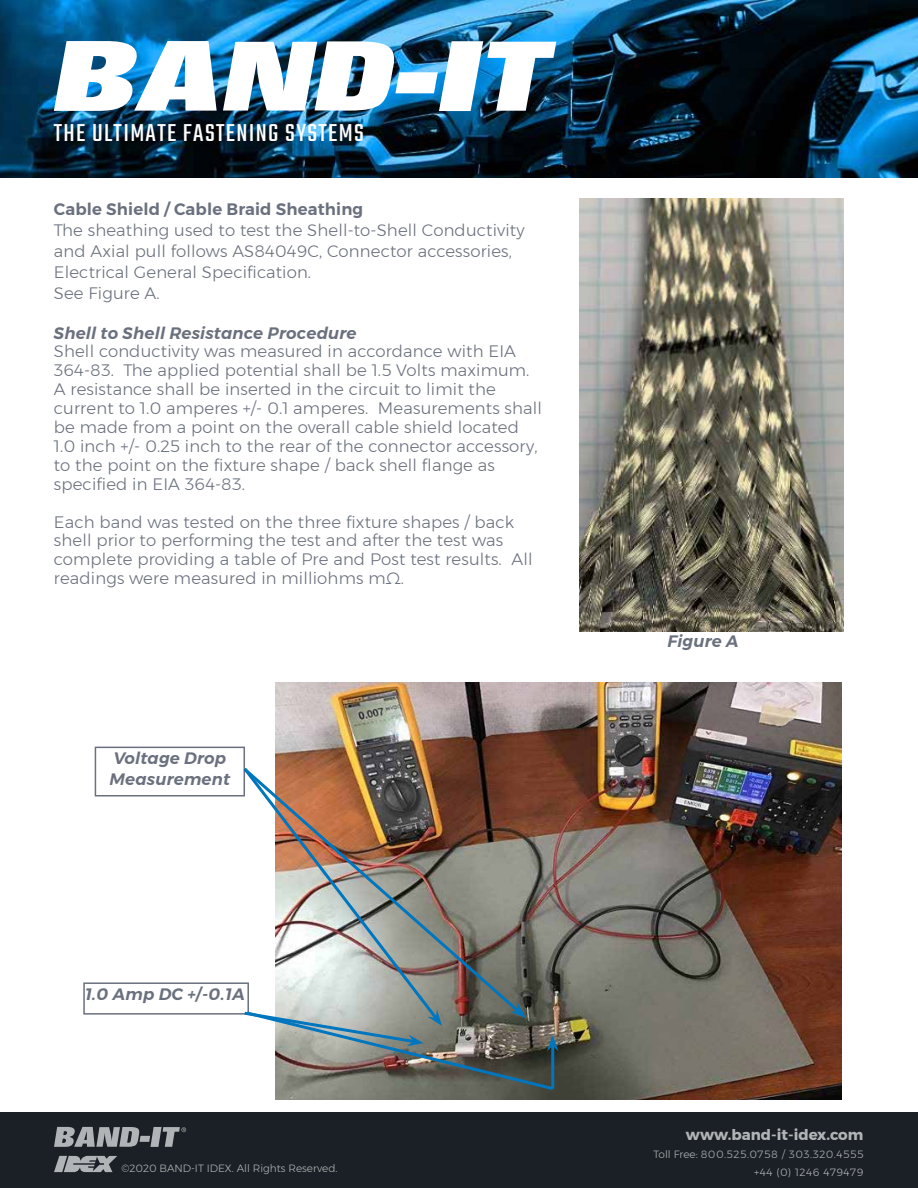
<style>
.page{position:relative;width:918px;height:1188px;background:#fff}
.page>*{position:absolute;margin:0;border:0;box-sizing:border-box;transform-origin:0 0}
.t1{font:27px "Teko";letter-spacing:.05em;color:#fff}
.t2{font:300 16.5px/18.9px "Montserrat";letter-spacing:.01em;color:#6a707d}
.t3{font:italic 600 16.5px/21px "Montserrat";letter-spacing:.01em;color:#6a707d}
.t4{font:600 16.5px "Montserrat";letter-spacing:.01em;color:#6a707d}
.t5{font:700 15px "Montserrat";color:#b1b4b6}
.t6{font:300 10.5px/18px "Montserrat";letter-spacing:.05em;color:#b1b4b6;text-align:right}
.t7{font:300 10.5px "Montserrat";color:#b1b4b6}
</style>
<div class="page">
<img style="left:0;top:0;width:918px;height:177px">
<svg style="left:54px;top:41px;width:163px;height:70px"></svg>
<img style="left:223px;top:41px;width:333px;height:70px">
<div style="left:0;top:1112px;width:918px;height:76px;background:#1a2026"></div>
<svg style="left:54px;top:1127px;width:132px;height:20px"></svg>
<svg style="left:54px;top:1156px;width:63px;height:16px"></svg>
<img style="left:579px;top:199px;width:264px;height:432px">
<img style="left:275px;top:682px;width:567px;height:418px">
<div style="left:95px;top:747px;width:150px;height:49px;border:2px solid #6a707d"></div>
<div style="left:83px;top:982px;width:166px;height:33px;border:2px solid #6a707d"></div>
<img style="left:240px;top:765px;width:282px;height:250px">
<img style="left:241px;top:1003px;width:318px;height:89px">
<h1 class="t1" style="left:54px;top:117px;width:312px">THE ULTIMATE FASTENING SYSTEMS</h1>
<p class="t4" style="left:54px;top:196px;width:311px">Cable Shield / Cable Braid Sheathing</p>
<p class="t2" style="left:54px;top:219px;width:472px;line-height:21px">The sheathing used to test the Shell-to-Shell Conductivity and Axial pull follows AS84049C, Connector accessories, Electrical General Specification.<br>See Figure A.</p>
<p class="t3" style="left:54px;top:322px;width:304px">Shell to Shell Resistance Procedure</p>
<p class="t2" style="left:54px;top:342px;width:490px">Shell conductivity was measured in accordance with EIA 364-83. The applied potential shall be 1.5 Volts maximum.<br>A resistance shall be inserted in the circuit to limit the current to 1.0 amperes +/- 0.1 amperes. Measurements shall be made from a point on the overall cable shield located 1.0 inch +/- 0.25 inch to the rear of the connector accessory, to the point on the fixture shape / back shell flange as specified in EIA 364-83.</p>
<p class="t2" style="left:54px;top:512px;width:480px">Each band was tested on the three fixture shapes / back shell prior to performing the test and after the test was complete providing a table of Pre and Post test results. All readings were measured in milliohms mΩ.</p>
<p class="t3" style="left:110px;top:748px;width:122px">Voltage Drop<br>Measurement</p>
<p class="t3" style="left:85px;top:984px;width:162px">1.0 Amp DC +/-0.1A</p>
<p class="t7" style="left:122px;top:1160px;width:217px">©2020 BAND-IT IDEX. All Rights Reserved.</p>
<p class="t3" style="left:668px;top:631px;width:73px">Figure A</p>
<p class="t5" style="left:686px;top:1123px;width:179px">www.band-it-idex.com</p>
<p class="t6" style="left:654px;top:1145px;width:211px">Toll Free: 800.525.0758 / 303.320.4555 +44 (0) 1246 479479</p>
</div>
